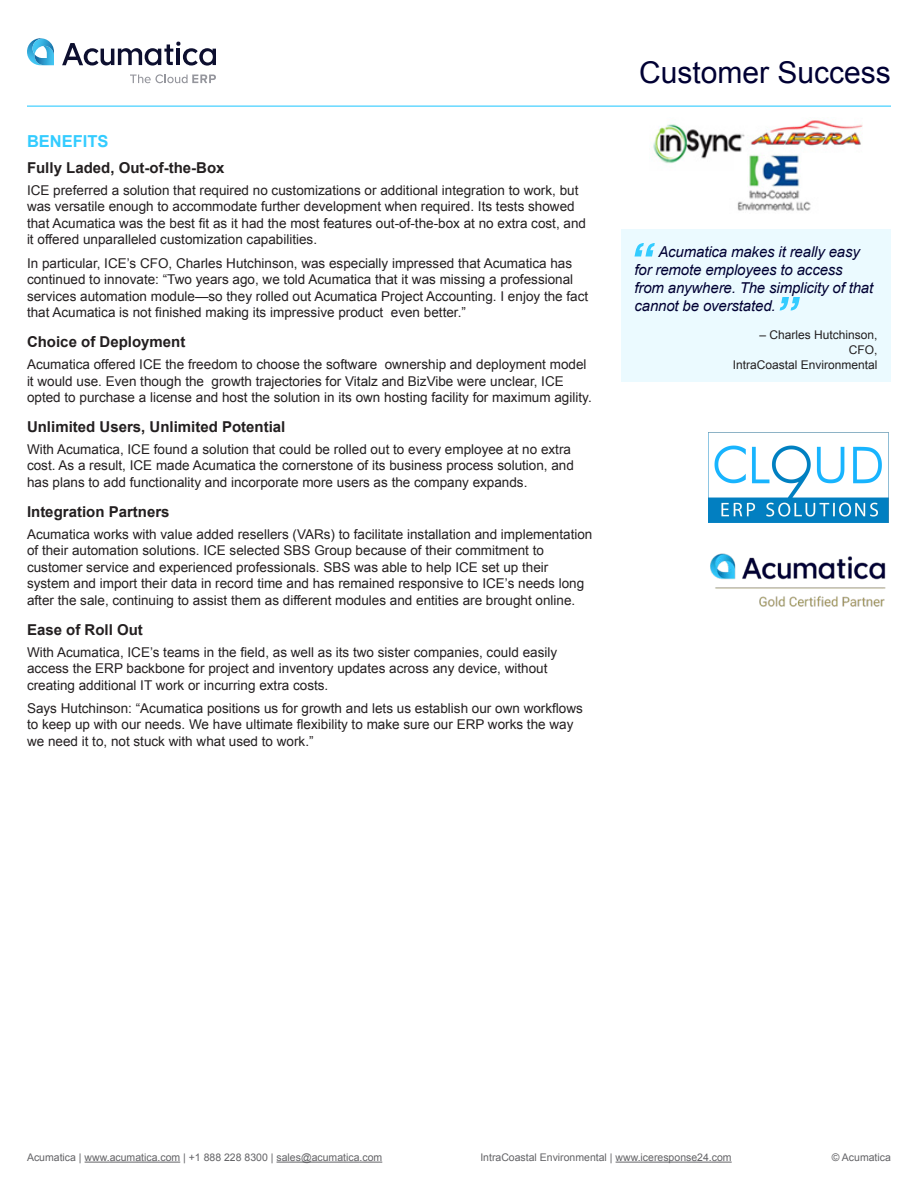
<style>
.page{position:relative;width:918px;height:1188px;background:#fff}
.page>*{position:absolute;margin:0;border:0;box-sizing:border-box;transform-origin:0 0}
.t1{font:30px "Arial";color:#003}
.Subhead{font:700 16.5px "Arial";color:#3cf}
.Sub_Subhead{font:700 15px "Arial";color:#231f20}
.t2{font:italic 15px/18px "Arial";letter-spacing:-.01em;color:#003}
.Body_Copy{font:13.5px/16.5px "Arial";color:#231f20}
.Quote_Author{font:12px/15px "Arial";color:#231f20;text-align:right}
.t3{font:10.5px "Arial";color:#636366}
</style>
<div class="page">
<hr style="left:27px;top:106px;width:864px;height:1px;background:#3cf">
<svg style="left:62px;top:42px;width:154px;height:24px"></svg>
<svg style="left:27px;top:38px;width:27px;height:27px"></svg>
<svg style="left:130px;top:74px;width:86px;height:9px"></svg>
<hr style="left:85px;top:1162px;width:95px;height:1px;background:#636366">
<hr style="left:277px;top:1162px;width:105px;height:1px;background:#636366">
<div style="left:621px;top:230px;width:270px;height:152px;background:#ebfaff"></div>
<svg style="left:634px;top:243px;width:21px;height:14px"></svg>
<svg style="left:780px;top:297px;width:20px;height:14px"></svg>
<img style="left:653px;top:120px;width:210px;height:91px">
<hr style="left:616px;top:1162px;width:116px;height:1px;background:#636366">
<img style="left:708px;top:433px;width:181px;height:89px">
<img style="left:710px;top:553px;width:176px;height:54px">
<p class="Subhead" style="left:27px;top:130px;width:83px">BENEFITS</p>
<p class="Sub_Subhead" style="left:27px;top:158px;width:199px">Fully Laded, Out-of-the-Box</p>
<p class="Body_Copy" style="left:27px;top:182px;width:561px">ICE preferred a solution that required no customizations or additional integration to work, but was versatile enough to accommodate further development when required. Its tests showed that Acumatica was the best fit as it had the most features out-of-the-box at no extra cost, and it offered unparalleled customization capabilities.</p>
<p class="Body_Copy" style="left:27px;top:255px;width:563px">In particular, ICE’s CFO, Charles Hutchinson, was especially impressed that Acumatica has continued to innovate: “Two years ago, we told Acumatica that it was missing a professional services automation module—so they rolled out Acumatica Project Accounting. I enjoy the fact that Acumatica is not finished making its impressive product even better.”</p>
<p class="Sub_Subhead" style="left:27px;top:332px;width:160px">Choice of Deployment</p>
<p class="Body_Copy" style="left:27px;top:356px;width:566px">Acumatica offered ICE the freedom to choose the software ownership and deployment model it would use. Even though the growth trajectories for Vitalz and BizVibe were unclear, ICE opted to purchase a license and host the solution in its own hosting facility for maximum agility.</p>
<p class="Sub_Subhead" style="left:27px;top:417px;width:260px">Unlimited Users, Unlimited Potential</p>
<p class="Body_Copy" style="left:27px;top:441px;width:548px">With Acumatica, ICE found a solution that could be rolled out to every employee at no extra cost. As a result, ICE made Acumatica the cornerstone of its business process solution, and has plans to add functionality and incorporate more users as the company expands.</p>
<p class="Sub_Subhead" style="left:27px;top:502px;width:144px">Integration Partners</p>
<p class="Body_Copy" style="left:27px;top:526px;width:567px">Acumatica works with value added resellers (VARs) to facilitate installation and implementation of their automation solutions. ICE selected SBS Group because of their commitment to customer service and experienced professionals. SBS was able to help ICE set up their system and import their data in record time and has remained responsive to ICE’s needs long after the sale, continuing to assist them as different modules and entities are brought online.</p>
<p class="Sub_Subhead" style="left:27px;top:620px;width:117px">Ease of Roll Out</p>
<p class="Body_Copy" style="left:27px;top:644px;width:532px">With Acumatica, ICE’s teams in the field, as well as its two sister companies, could easily access the ERP backbone for project and inventory updates across any device, without creating additional IT work or incurring extra costs.</p>
<p class="Body_Copy" style="left:27px;top:700px;width:557px">Says Hutchinson: “Acumatica positions us for growth and lets us establish our own workflows to keep up with our needs. We have ultimate flexibility to make sure our ERP works the way we need it to, not stuck with what used to work.”</p>
<h1 class="t1" style="left:639px;top:53px;width:253px">Customer Success</h1>
<p class="t2" style="left:634px;top:242px;width:240px;text-indent:24px">Acumatica makes it really easy for remote employees to access from anywhere. The simplicity of that cannot be overstated.</p>
<p class="Quote_Author" style="left:733px;top:327px;width:146px">– Charles Hutchinson,<br>CFO,<br>IntraCoastal Environmental</p>
<p class="t3" style="left:27px;top:1150px;width:357px">Acumatica | www.acumatica.com | +1 888 228 8300 | sales@acumatica.com</p>
<p class="t3" style="left:832px;top:1150px;width:61px">© Acumatica</p>
<p class="t3" style="left:480px;top:1150px;width:253px">IntraCoastal Environmental | www.iceresponse24.com</p>
</div>
